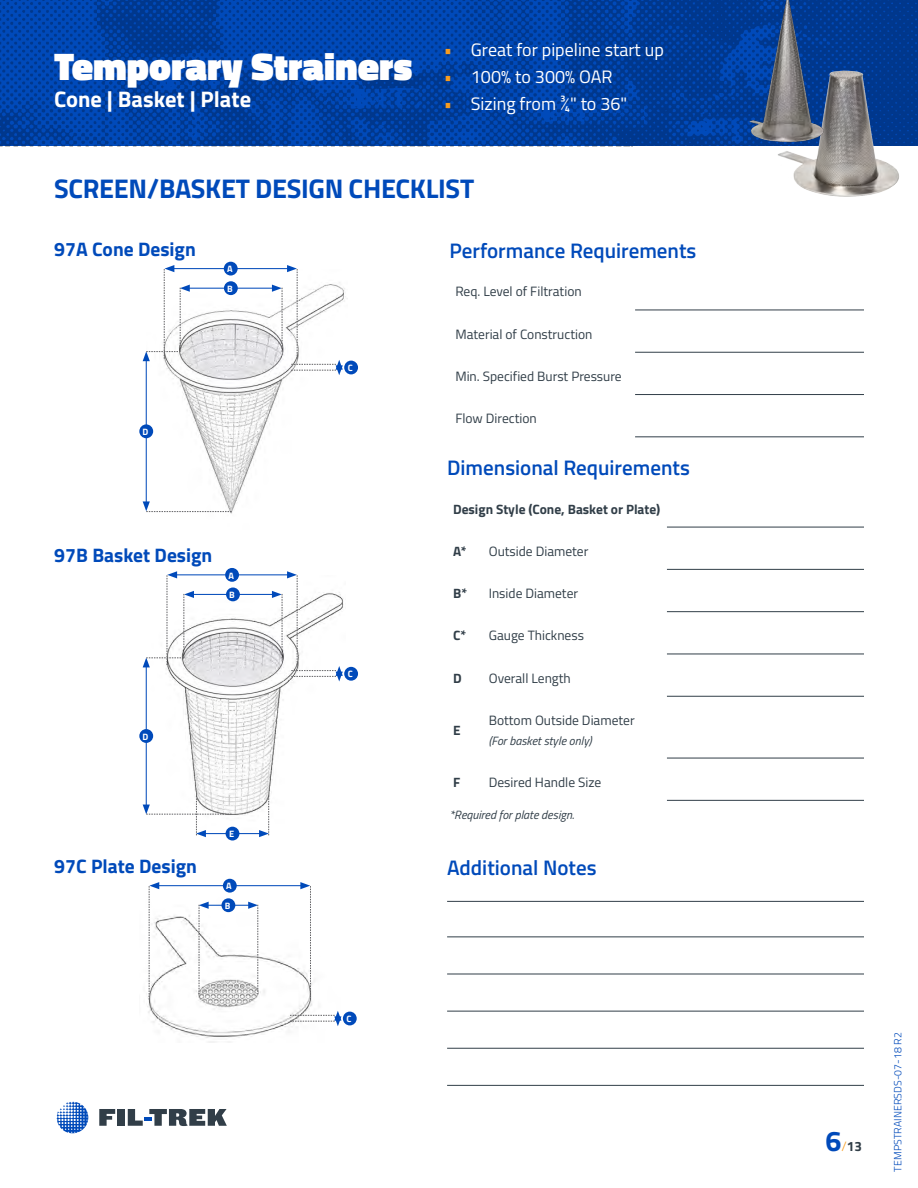
<style>
.page{position:relative;width:918px;height:1188px;background:#fff}
.page>*{position:absolute;margin:0;border:0;box-sizing:border-box;transform-origin:0 0}
.t1{font:900 39px "Titillium Web";color:#fff}
.Section_Headline{font:700 27px "Titillium Web";letter-spacing:-.01em;color:#004aba}
.t2{font:700 22.5px "Titillium Web";color:#fff}
.Description_copy{font:600 21px "Titillium Web";color:#004aba}
.body{font:700 19.5px "Titillium Web";color:#004aba}
.t3{font:18px "Titillium Web";color:#fff}
.Minor_headline{font:13.5px "Titillium Web";color:#313e48}
.Minor_headline-2{font:700 13.5px "Titillium Web";color:#313e48}
.Description_Copy_Dis{font:italic 12px "Titillium Web";color:#313e48}
.Minor_headline-3{font:italic 12px "Titillium Web";color:#313e48}
.t4{font:300 10.5px "Titillium Web";letter-spacing:.01em;color:#004aba}
.body-2{font:700 9.15px "Titillium Web";color:#fff}
.s1{color:#f89c1f}
.s2{font-size:28.5px;color:#004aba}
.s3{font-weight:300;color:#f89c1f}
</style>
<div class="page">
<img style="left:0;top:0;width:918px;height:146px">
<img style="left:778px;top:65px;width:124px;height:132px">
<img style="left:746px;top:0;width:79px;height:146px">
<hr style="left:667px;top:527px;width:197px;height:1px;background:#313e48">
<hr style="left:667px;top:569px;width:197px;height:1px;background:#313e48">
<hr style="left:667px;top:611px;width:197px;height:1px;background:#313e48">
<hr style="left:667px;top:654px;width:197px;height:1px;background:#313e48">
<hr style="left:667px;top:696px;width:197px;height:1px;background:#313e48">
<hr style="left:667px;top:758px;width:197px;height:1px;background:#313e48">
<hr style="left:667px;top:800px;width:197px;height:1px;background:#313e48">
<hr style="left:635px;top:310px;width:229px;height:1px;background:#313e48">
<hr style="left:635px;top:352px;width:229px;height:1px;background:#313e48">
<hr style="left:635px;top:394px;width:229px;height:1px;background:#313e48">
<hr style="left:635px;top:436px;width:229px;height:1px;background:#313e48">
<hr style="left:447px;top:901px;width:417px;height:1px;background:#313e48">
<hr style="left:447px;top:936px;width:417px;height:1px;background:#313e48">
<hr style="left:447px;top:974px;width:417px;height:1px;background:#313e48">
<hr style="left:447px;top:1011px;width:417px;height:1px;background:#313e48">
<hr style="left:447px;top:1048px;width:417px;height:1px;background:#313e48">
<hr style="left:447px;top:1085px;width:417px;height:1px;background:#313e48">
<img style="left:147px;top:269px;width:200px;height:245px">
<hr style="left:172px;top:268px;width:117px;height:1px;background:#004aba">
<div style="left:224px;top:262px;width:14px;height:14px;background:#004aba;border-radius:50%"></div>
<hr style="left:187px;top:288px;width:87px;height:1px;background:#004aba">
<div style="left:224px;top:281px;width:14px;height:14px;background:#004aba;border-radius:50%"></div>
<hr style="left:146px;top:359px;width:1px;height:145px;background:#004aba">
<div style="left:139px;top:424px;width:14px;height:14px;background:#004aba;border-radius:50%"></div>
<svg style="left:272px;top:265px;width:71px;height:110px"></svg>
<div style="left:344px;top:361px;width:14px;height:13px;background:#004aba;border-radius:50%"></div>
<svg style="left:143px;top:265px;width:47px;height:96px"></svg>
<svg style="left:143px;top:501px;width:89px;height:11px"></svg>
<img style="left:144px;top:575px;width:200px;height:258px">
<hr style="left:175px;top:574px;width:114px;height:1px;background:#004aba">
<div style="left:225px;top:568px;width:14px;height:14px;background:#004aba;border-radius:50%"></div>
<hr style="left:192px;top:594px;width:82px;height:1px;background:#004aba">
<div style="left:226px;top:588px;width:14px;height:13px;background:#004aba;border-radius:50%"></div>
<hr style="left:146px;top:665px;width:1px;height:142px;background:#004aba">
<div style="left:139px;top:729px;width:14px;height:14px;background:#004aba;border-radius:50%"></div>
<svg style="left:272px;top:571px;width:71px;height:110px"></svg>
<div style="left:344px;top:667px;width:14px;height:14px;background:#004aba;border-radius:50%"></div>
<svg style="left:143px;top:571px;width:51px;height:96px"></svg>
<hr style="left:204px;top:833px;width:57px;height:1px;background:#004aba">
<svg style="left:143px;top:796px;width:89px;height:41px"></svg>
<svg style="left:259px;top:796px;width:10px;height:41px"></svg>
<div style="left:226px;top:827px;width:13px;height:14px;background:#004aba;border-radius:50%"></div>
<img style="left:147px;top:887px;width:168px;height:156px">
<hr style="left:157px;top:885px;width:146px;height:1px;background:#004aba">
<div style="left:223px;top:879px;width:14px;height:14px;background:#004aba;border-radius:50%"></div>
<hr style="left:206px;top:905px;width:45px;height:1px;background:#004aba">
<div style="left:221px;top:898px;width:14px;height:14px;background:#004aba;border-radius:50%"></div>
<svg style="left:149px;top:882px;width:10px;height:118px"></svg>
<svg style="left:300px;top:882px;width:11px;height:118px"></svg>
<svg style="left:199px;top:902px;width:10px;height:93px"></svg>
<svg style="left:248px;top:902px;width:11px;height:93px"></svg>
<svg style="left:290px;top:1011px;width:51px;height:15px"></svg>
<div style="left:343px;top:1012px;width:14px;height:13px;background:#004aba;border-radius:50%"></div>
<svg style="left:57px;top:1102px;width:31px;height:31px"></svg>
<svg style="left:99px;top:1109px;width:16px;height:17px"></svg>
<div style="left:117px;top:1109px;width:8px;height:17px;background:#313e48"></div>
<svg style="left:128px;top:1109px;width:99px;height:17px"></svg>
<h1 class="t1" style="left:54px;top:38px;width:360px">Temporary Strainers</h1>
<h3 class="t3" style="left:444px;top:37px;width:222px"><span class="s1">•</span> Great for pipeline start up</h3>
<h3 class="t3" style="left:444px;top:64px;width:170px"><span class="s1">•</span> 100% to 300% OAR</h3>
<h3 class="t2" style="left:54px;top:82px;width:199px">Cone | Basket | Plate</h3>
<h3 class="t3" style="left:444px;top:90px;width:185px"><span class="s1">•</span> Sizing from ¾" to 36"</h3>
<p class="Section_Headline" style="left:54px;top:168px;width:422px">SCREEN/BASKET DESIGN CHECKLIST</p>
<p class="body" style="left:54px;top:234px;width:143px">97A Cone Design</p>
<p class="body-2" style="left:227px;top:262px;width:7px">A</p>
<p class="body-2" style="left:227px;top:282px;width:7px">B</p>
<p class="body-2" style="left:142px;top:425px;width:7px">D</p>
<p class="body" style="left:54px;top:540px;width:160px">97B Basket Design</p>
<p class="body-2" style="left:228px;top:568px;width:7px">A</p>
<p class="body-2" style="left:229px;top:588px;width:7px">B</p>
<p class="body-2" style="left:142px;top:730px;width:7px">D</p>
<p class="body" style="left:54px;top:852px;width:144px">97C Plate Design</p>
<p class="body-2" style="left:229px;top:827px;width:7px">E</p>
<p class="body-2" style="left:226px;top:879px;width:7px">A</p>
<p class="body-2" style="left:225px;top:899px;width:7px">B</p>
<p class="body-2" style="left:348px;top:361px;width:7px">C</p>
<p class="body-2" style="left:348px;top:667px;width:7px">C</p>
<p class="body-2" style="left:346px;top:1012px;width:7px">C</p>
<p class="Description_copy" style="left:449px;top:234px;width:249px">Performance Requirements</p>
<p class="Minor_headline" style="left:455px;top:282px;width:128px">Req. Level of Filtration</p>
<p class="Minor_headline" style="left:455px;top:324px;width:139px">Material of Construction</p>
<p class="Minor_headline" style="left:455px;top:366px;width:168px">Min. Specified Burst Pressure</p>
<p class="Minor_headline" style="left:455px;top:409px;width:83px">Flow Direction</p>
<p class="Description_copy" style="left:447px;top:452px;width:244px">Dimensional Requirements</p>
<p class="Minor_headline-2" style="left:453px;top:499px;width:209px">Design Style (Cone, Basket or Plate)</p>
<p class="Minor_headline-2" style="left:453px;top:541px;width:15px">A*</p>
<p class="Minor_headline" style="left:489px;top:541px;width:101px">Outside Diameter</p>
<p class="Minor_headline-2" style="left:453px;top:583px;width:15px">B*</p>
<p class="Minor_headline" style="left:489px;top:584px;width:91px">Inside Diameter</p>
<p class="Minor_headline-2" style="left:453px;top:625px;width:15px">C*</p>
<p class="Minor_headline" style="left:489px;top:626px;width:97px">Gauge Thickness</p>
<p class="Minor_headline-2" style="left:453px;top:668px;width:10px">D</p>
<p class="Minor_headline" style="left:489px;top:668px;width:84px">Overall Length</p>
<p class="Minor_headline-2" style="left:453px;top:720px;width:9px">E</p>
<p class="Minor_headline" style="left:489px;top:710px;width:147px">Bottom Outside Diameter</p>
<p class="Minor_headline-3" style="left:489px;top:732px;width:104px">(For basket style only)</p>
<p class="Minor_headline-2" style="left:453px;top:772px;width:9px">F</p>
<p class="Minor_headline" style="left:489px;top:772px;width:114px">Desired Handle Size</p>
<p class="Description_Copy_Dis" style="left:449px;top:806px;width:126px">*Required for plate design.</p>
<p class="Description_copy" style="left:447px;top:852px;width:151px">Additional Notes</p>
<p class="Minor_headline-2" style="left:826px;top:1136px;width:38px"><span class="s2">6</span><span class="s3">/</span>13</p>
<p class="t4" style="left:890px;top:1172px;width:141px;rotate:-90deg">TempSTrainerSdS-07-18 r2</p>
</div>
